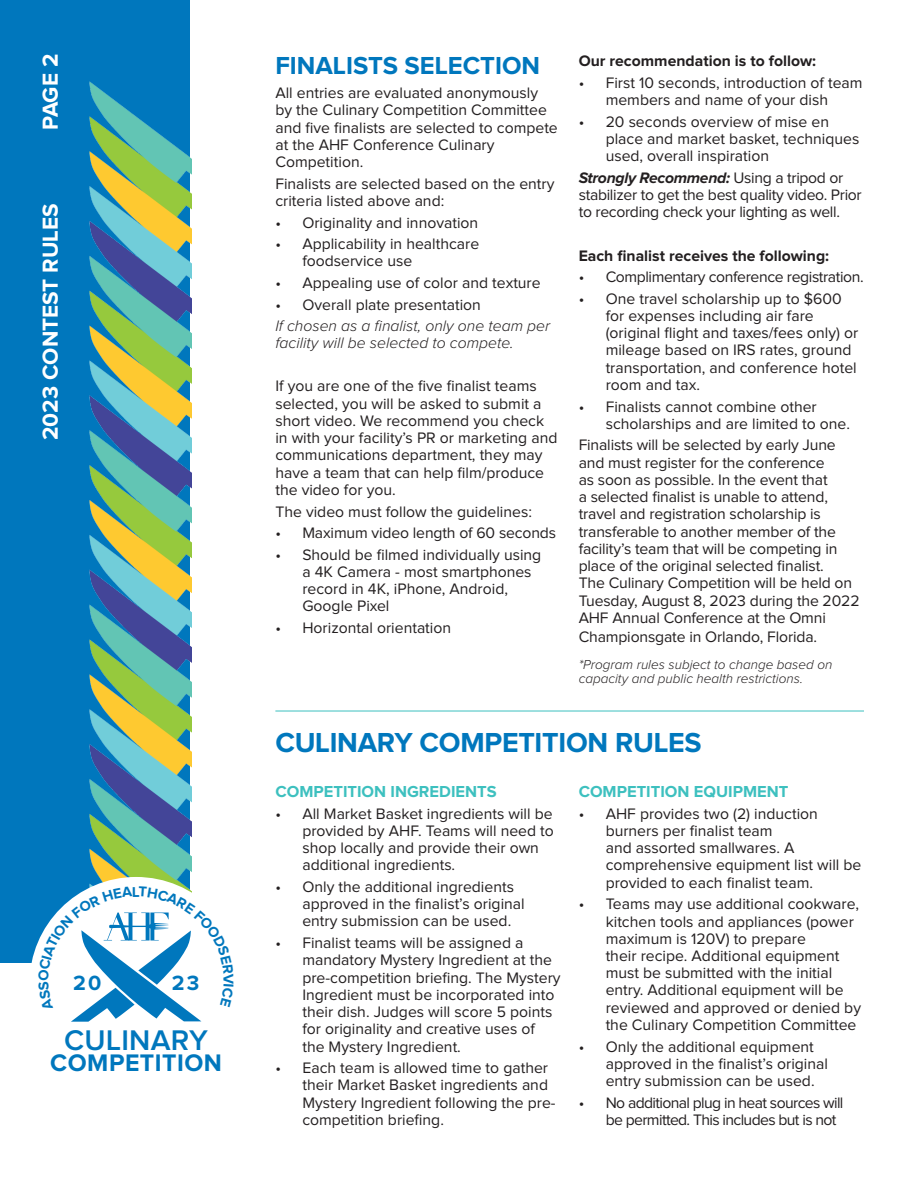
<style>
.page{position:relative;width:918px;height:1188px;background:#fff}
.page>*{position:absolute;margin:0;border:0;box-sizing:border-box;transform-origin:0 0}
.t1{font:600 29.4px "Proxima Nova";letter-spacing:.01em;color:#0077bd}
.t2{font:700 28.5px "Proxima Nova";letter-spacing:-.01em;color:#0077bd}
.t3{font:700 25.5px "Proxima Nova";color:#0077bd}
.t4{font:700 24.75px "Proxima Nova";letter-spacing:.02em;color:#0077bd}
.t5{font:700 22.5px "Proxima Nova";color:#fff}
.t6{font:700 21.3px "Proxima Nova";color:#0077bd}
.t7{font:700 16.5px "Proxima Nova";color:#3dc0bf}
.t8{font:15.75px/17.2px "Proxima Nova";color:#231f20}
.t9{font:15.75px/17.2px "Proxima Nova";letter-spacing:-.02em;color:#231f20}
.t10{font:italic 300 15.75px/17.2px "Proxima Nova";color:#231f20}
.t11{font:15.75px/17.2px "Proxima Nova";letter-spacing:-.04em;color:#231f20}
.t12{font:700 15.75px "Proxima Nova";color:#231f20}
.t13{font:15.75px "Proxima Nova";letter-spacing:-.025em;color:#231f20}
.t14{font:italic 300 13.5px/13.5px "Proxima Nova";color:#231f20}
.s1{font-weight:700;font-style:italic}
</style>
<div class="page">
<div style="left:0;top:0;width:190px;height:963px;background:#0077bd"></div>
<img style="left:89px;top:81px;width:102px;height:806px">
<div style="left:29px;top:877px;width:214px;height:214px;background:#fff;border-radius:50%"></div>
<hr style="left:275px;top:711px;width:589px;height:1px;background:#3dc0bf">
<svg style="left:38px;top:887px;width:164px;height:135px"></svg>
<h3 class="t5" style="left:37px;top:130px;width:77px;rotate:-90deg">PAGE 2</h3>
<h3 class="t5" style="left:37px;top:440px;width:238px;rotate:-90deg">2023 CONTEST RULES</h3>
<h3 class="t6" style="left:73px;top:971px;width:30px">20</h3>
<h3 class="t6" style="left:172px;top:971px;width:29px">23</h3>
<h1 class="t1" style="left:64px;top:1024px;width:145px">CULINARY</h1>
<h3 class="t4" style="left:50px;top:1049px;width:173px">COMPETITION</h3>
<h3 class="t3" style="left:275px;top:51px;width:266px">FINALISTS SELECTION</h3>
<p class="t8" style="left:275px;top:85px;width:284px">All entries are evaluated anonymously by the Culinary Competition Committee and five finalists are selected to compete at the AHF Conference Culinary Competition.</p>
<p class="t8" style="left:275px;top:175px;width:281px">Finalists are selected based on the entry criteria listed above and:</p>
<p class="t8" style="left:275px;top:214px;width:204px">• Originality and innovation</p>
<p class="t8" style="left:302px;top:236px;width:178px;text-indent:-27px">• Applicability in healthcare foodservice use</p>
<p class="t8" style="left:275px;top:274px;width:267px">• Appealing use of color and texture</p>
<p class="t8" style="left:275px;top:296px;width:207px">• Overall plate presentation</p>
<p class="t10" style="left:275px;top:318px;width:276px">If chosen as a finalist, only one team per facility will be selected to compete.</p>
<p class="t8" style="left:275px;top:378px;width:284px">If you are one of the five finalist teams selected, you will be asked to submit a short video. We recommend you check in with your facility’s PR or marketing and communications department, they may have a team that can help film/produce the video for you.</p>
<p class="t8" style="left:275px;top:503px;width:258px">The video must follow the guidelines:</p>
<p class="t8" style="left:275px;top:525px;width:282px">• Maximum video length of 60 seconds</p>
<p class="t8" style="left:302px;top:546px;width:240px;text-indent:-27px">• Should be filmed individually using a 4K Camera - most smartphones record in 4K, iPhone, Android,<br>Google Pixel</p>
<p class="t8" style="left:275px;top:620px;width:177px">• Horizontal orientation</p>
<p class="t12" style="left:579px;top:52px;width:239px">Our recommendation is to follow:</p>
<p class="t8" style="left:579px;top:75px;width:285px;text-align:center">• First 10 seconds, introduction of team members and name of your dish</p>
<p class="t8" style="left:606px;top:113px;width:255px;text-indent:-27px">• 20 seconds overview of mise en place and market basket, techniques used, overall inspiration</p>
<p class="t9" style="left:579px;top:169px;width:285px"><span class="s1">Strongly Recommend:</span> Using a tripod or stabilizer to get the best quality video. Prior to recording check your lighting as well.</p>
<p class="t12" style="left:579px;top:246px;width:252px">Each finalist receives the following:</p>
<p class="t13" style="left:579px;top:268px;width:287px">• Complimentary conference registration.</p>
<p class="t8" style="left:606px;top:290px;width:254px;text-indent:-27px">• One travel scholarship up to $600 for expenses including air fare (original flight and taxes/fees only) or mileage based on IRS rates, ground transportation, and conference hotel room and tax.</p>
<p class="t8" style="left:606px;top:398px;width:246px;text-indent:-27px">• Finalists cannot combine other scholarships and are limited to one.</p>
<p class="t8" style="left:579px;top:437px;width:282px">Finalists will be selected by early June and must register for the conference<br>as soon as possible. In the event that<br>a selected finalist is unable to attend, travel and registration scholarship is transferable to another member of the facility’s team that will be competing in place of the original selected finalist.<br>The Culinary Competition will be held on Tuesday, August 8, 2023 during the 2022<br>AHF Annual Conference at the Omni</p>
<p class="t8" style="left:579px;top:629px;width:240px">Championsgate in Orlando, Florida.</p>
<p class="t14" style="left:579px;top:659px;width:255px">*Program rules subject to change based on capacity and public health restrictions.</p>
<h2 class="t2" style="left:275px;top:726px;width:428px">CULINARY COMPETITION RULES</h2>
<p class="t7" style="left:275px;top:782px;width:223px">COMPETITION INGREDIENTS</p>
<p class="t8" style="left:302px;top:805px;width:253px;text-indent:-27px">• All Market Basket ingredients will be provided by AHF. Teams will need to shop locally and provide their own additional ingredients.</p>
<p class="t8" style="left:302px;top:879px;width:224px;text-indent:-27px">• Only the additional ingredients approved in the finalist’s original entry submission can be used.</p>
<p class="t8" style="left:302px;top:935px;width:260px;text-indent:-27px">• Finalist teams will be assigned a mandatory Mystery Ingredient at the pre-competition briefing. The Mystery Ingredient must be incorporated into their dish. Judges will score 5 points for originality and creative uses of the Mystery Ingredient.</p>
<p class="t8" style="left:302px;top:1060px;width:255px;text-indent:-27px">• Each team is allowed time to gather their Market Basket ingredients and Mystery Ingredient following the pre&shy;competition briefing.</p>
<p class="t7" style="left:579px;top:782px;width:211px">COMPETITION EQUIPMENT</p>
<p class="t8" style="left:606px;top:805px;width:257px;text-indent:-27px">• AHF provides two (2) induction burners per finalist team<br>and assorted smallwares. A comprehensive equipment list will be provided to each finalist team.</p>
<p class="t8" style="left:606px;top:896px;width:257px;text-indent:-27px">• Teams may use additional cookware, kitchen tools and appliances (power maximum is 120V) to prepare<br>their recipe. Additional equipment must be submitted with the initial entry. Additional equipment will be reviewed and approved or denied by the Culinary Competition Committee</p>
<p class="t8" style="left:606px;top:1038px;width:224px;text-indent:-27px">• Only the additional equipment approved in the finalist’s original entry submission can be used.</p>
<p class="t11" style="left:606px;top:1094px;width:239px;text-indent:-27px">• No additional plug in heat sources will be permitted. This includes but is not</p>
</div>
